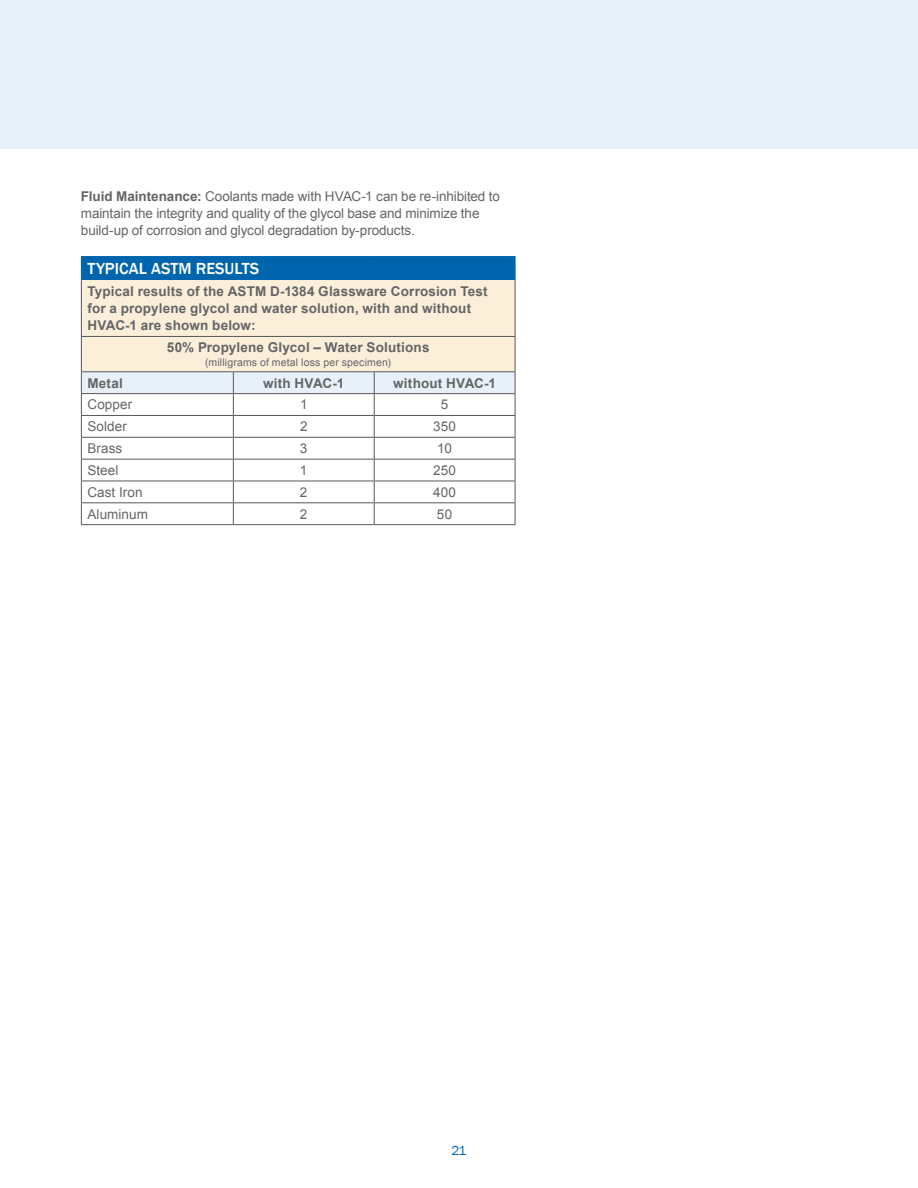
<style>
.page{position:relative;width:918px;height:1188px;background:#fff}
.page>*{position:absolute;margin:0;border:0;box-sizing:border-box;transform-origin:0 0}
.t1{font:500 16.5px "Franklin Gothic";color:#fff}
.t2{font:13.5px/17.2px "Arial";letter-spacing:-.005em;color:#646567}
.t3{font:700 13.5px/17.2px "Arial";letter-spacing:.01em;color:#646567}
.t4{font:13.5px "Franklin Gothic";color:#0065ad}
.t5{font:10.5px "Arial";letter-spacing:.015em;color:#646567}
.s1{font-weight:700}
</style>
<div class="page">
<div style="left:0;top:0;width:918px;height:148px;background:#e8f1f9"></div>
<hr style="left:81px;top:524px;width:152px;height:1px;background:#58585a">
<hr style="left:233px;top:524px;width:141px;height:1px;background:#58585a">
<hr style="left:374px;top:524px;width:141px;height:1px;background:#58585a">
<hr style="left:81px;top:256px;width:152px;height:1px;background:#0065ad">
<hr style="left:233px;top:256px;width:141px;height:1px;background:#0065ad">
<hr style="left:374px;top:256px;width:141px;height:1px;background:#0065ad">
<svg style="left:81px;top:257px;width:435px;height:267px"></svg>
<p class="t2" style="left:81px;top:188px;width:420px"><span class="s1">Fluid Maintenance:</span> Coolants made with HVAC-1 can be re-inhibited to maintain the integrity and quality of the glycol base and minimize the build-up of corrosion and glycol degradation by-products.</p>
<p class="t1" style="left:87px;top:258px;width:171px">TYPICAL ASTM RESULTS</p>
<p class="t3" style="left:87px;top:283px;width:402px">Typical results of the ASTM D-1384 Glassware Corrosion Test for a propylene glycol and water solution, with and without<br>HVAC-1 are shown below:</p>
<p class="t3" style="left:167px;top:339px;width:264px">50% Propylene Glycol – Water Solutions</p>
<p class="t5" style="left:205px;top:355px;width:187px">(milligrams of metal loss per specimen)</p>
<p class="t3" style="left:87px;top:375px;width:37px">Metal</p>
<p class="t3" style="left:263px;top:375px;width:83px">with HVAC-1</p>
<p class="t3" style="left:393px;top:375px;width:104px">without HVAC-1</p>
<p class="t2" style="left:87px;top:396px;width:46px">Copper</p>
<p class="t2" style="left:300px;top:396px;width:9px">1</p>
<p class="t2" style="left:441px;top:396px;width:9px">5</p>
<p class="t2" style="left:87px;top:418px;width:41px">Solder</p>
<p class="t2" style="left:300px;top:418px;width:9px">2</p>
<p class="t2" style="left:433px;top:418px;width:24px">350</p>
<p class="t2" style="left:87px;top:440px;width:37px">Brass</p>
<p class="t2" style="left:300px;top:440px;width:9px">3</p>
<p class="t2" style="left:437px;top:440px;width:16px">10</p>
<p class="t2" style="left:87px;top:462px;width:33px">Steel</p>
<p class="t2" style="left:300px;top:462px;width:9px">1</p>
<p class="t2" style="left:433px;top:462px;width:24px">250</p>
<p class="t2" style="left:87px;top:484px;width:57px">Cast Iron</p>
<p class="t2" style="left:300px;top:484px;width:9px">2</p>
<p class="t2" style="left:433px;top:484px;width:25px">400</p>
<p class="t2" style="left:87px;top:505px;width:62px">Aluminum</p>
<p class="t2" style="left:300px;top:505px;width:9px">2</p>
<p class="t2" style="left:437px;top:505px;width:17px">50</p>
<p class="t4" style="left:451px;top:1142px;width:17px">21</p>
</div>
